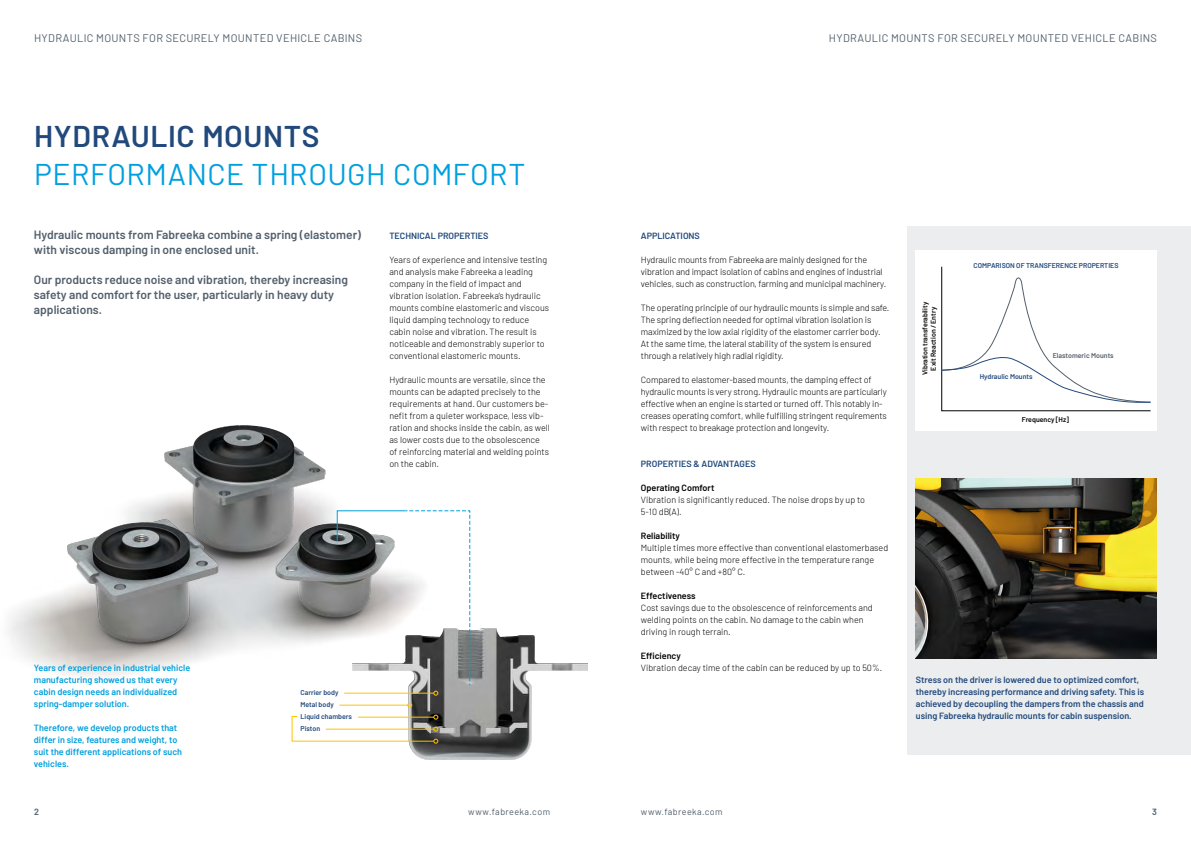
<style>
.page{position:relative;width:1191px;height:842px;background:#fff}
.page>*{position:absolute;margin:0;border:0;box-sizing:border-box;transform-origin:0 0}
.t1{font:30px "Barlow";letter-spacing:.015em;color:#00a0de}
.t2{font:600 30px "Barlow";letter-spacing:.02em;color:#21497c}
.t3{font:600 12px/15px "Barlow";color:#525f6b}
.t4{font:11px "Barlow";letter-spacing:.025em;color:#525f6b}
.t5{font:300 9px/12px "Barlow";letter-spacing:-.01em;color:#000}
.t6{font:600 9px/12px "Barlow";color:#21497c}
.t7{font:600 9px/12px "Barlow";color:#00a0de}
.t8{font:600 9px "Barlow";color:#000}
.t9{font:9px "Barlow";letter-spacing:.045em;color:#525f6b}
.t10{font:600 9px "Barlow";color:#525f6b}
.t11{font:600 7px/12px "Barlow";color:#21497c}
.t12{font:600 7px/8.4px "Barlow";color:#000;text-align:center}
.t13{font:600 7px "Barlow";color:#525f6b}
</style>
<div class="page">
<img style="left:352px;top:629px;width:235px;height:130px">
<img style="left:8px;top:590px;width:305px;height:86px">
<img style="left:67px;top:426px;width:269px;height:216px">
<div style="left:907px;top:227px;width:284px;height:528px;background:#ebedef"></div>
<img style="left:916px;top:479px;width:241px;height:180px">
<svg style="left:336px;top:510px;width:135px;height:186px"></svg>
<hr style="left:339px;top:705px;width:69px;height:1px;background:#fdc300">
<svg style="left:407px;top:703px;width:5px;height:5px"></svg>
<svg style="left:291px;top:715px;width:147px;height:29px"></svg>
<div style="left:916px;top:251px;width:241px;height:180px;background:#fff"></div>
<svg style="left:941px;top:266px;width:210px;height:145px"></svg>
<p class="t4" style="left:34px;top:30px;width:330px">HYDRAULIC MOUNTS FOR SECURELY MOUNTED VEHICLE CABINS</p>
<p class="t4" style="left:829px;top:30px;width:330px">HYDRAULIC MOUNTS FOR SECURELY MOUNTED VEHICLE CABINS</p>
<h1 class="t2" style="left:34px;top:114px;width:287px">HYDRAULIC MOUNTS</h1>
<h1 class="t1" style="left:34px;top:152px;width:493px">PERFORMANCE THROUGH COMFORT</h1>
<h2 class="t3" style="left:34px;top:226px;width:328px">Hydraulic mounts from Fabreeka combine a spring (elastomer) with viscous damping in one enclosed unit.</h2>
<h2 class="t3" style="left:34px;top:271px;width:316px">Our products reduce noise and vibration, thereby increasing safety and comfort for the user, particularly in heavy duty applications.</h2>
<p class="t6" style="left:389px;top:229px;width:101px">TECHNICAL PROPERTIES</p>
<p class="t5" style="left:389px;top:253px;width:161px">Years of experience and intensive testing and analysis make Fabreeka a leading company in the field of impact and vibration isolation. Fabreeka’s hydraulic mounts combine elastomeric and viscous liquid damping technology to reduce cabin noise and vibration. The result is noticeable and demonstrably superior to conventional elastomeric mounts.</p>
<p class="t5" style="left:389px;top:373px;width:162px">Hydraulic mounts are versatile, since the mounts can be adapted precisely to the requirements at hand. Our customers be&shy;nefit from a quieter workspace, less vib&shy;ration and shocks inside the cabin, as well as lower costs due to the obsolescence of reinforcing material and welding points on the cabin.</p>
<p class="t7" style="left:34px;top:661px;width:158px">Years of experience in industrial vehicle manufacturing showed us that every cabin design needs an individualized spring-damper solution.</p>
<p class="t7" style="left:34px;top:721px;width:150px">Therefore, we develop products that differ in size, features and weight, to suit the different applications of such vehicles.</p>
<p class="t11" style="left:300px;top:686px;width:53px">Carrier body<br>Metal body<br>Liquid chambers<br>Piston</p>
<p class="t6" style="left:641px;top:229px;width:61px">APPLICATIONS</p>
<p class="t5" style="left:641px;top:253px;width:247px">Hydraulic mounts from Fabreeka are mainly designed for the vibration and impact isolation of cabins and engines of industrial vehicles, such as construction, farming and municipal machinery.</p>
<p class="t5" style="left:641px;top:301px;width:250px">The operating principle of our hydraulic mounts is simple and safe.<br>The spring deflection needed for optimal vibration isolation is maximized by the low axial rigidity of the elastomer carrier body.<br>At the same time, the lateral stability of the system is ensured through a relatively high radial rigidity.</p>
<p class="t5" style="left:641px;top:373px;width:247px">Compared to elastomer-based mounts, the damping effect of hydraulic mounts is very strong. Hydraulic mounts are particularly effective when an engine is started or turned off. This notably in&shy;creases operating comfort, while fulfilling stringent requirements with respect to breakage protection and longevity.</p>
<p class="t6" style="left:641px;top:457px;width:116px">PROPERTIES &amp; ADVANTAGES</p>
<p class="t8" style="left:641px;top:481px;width:75px">Operating Comfort</p>
<p class="t5" style="left:641px;top:493px;width:226px">Vibration is significantly reduced. The noise drops by up to<br>5-10 dB(A).</p>
<p class="t8" style="left:641px;top:529px;width:41px">Reliability</p>
<p class="t5" style="left:641px;top:541px;width:249px">Multiple times more effective than conventional elastomerbased mounts, while being more effective in the temperature range between -40° C and +80° C.</p>
<p class="t8" style="left:641px;top:589px;width:56px">Effectiveness</p>
<p class="t5" style="left:641px;top:601px;width:233px">Cost savings due to the obsolescence of reinforcements and welding points on the cabin. No damage to the cabin when driving in rough terrain.</p>
<p class="t8" style="left:641px;top:649px;width:41px">Efficiency</p>
<p class="t5" style="left:641px;top:661px;width:243px">Vibration decay time of the cabin can be reduced by up to 50%.</p>
<p class="t12" style="left:920px;top:375px;width:75px;rotate:-90deg">Vibration transferability<br>Exit Reaction / Entry</p>
<p class="t11" style="left:973px;top:259px;width:146px">COMPARISON OF TRANSFERENCE PROPERTIES</p>
<p class="t11" style="left:979px;top:370px;width:54px">Hydraulic Mounts</p>
<p class="t13" style="left:1052px;top:350px;width:63px">Elastomeric Mounts</p>
<p class="t12" style="left:1022px;top:415px;width:49px">Frequency [Hz]</p>
<p class="t6" style="left:916px;top:673px;width:230px">Stress on the driver is lowered due to optimized comfort, thereby increasing performance and driving safety. This is achieved by decoupling the dampers from the chassis and using Fabreeka hydraulic mounts for cabin suspension.</p>
<p class="t10" style="left:34px;top:805px;width:6px">2</p>
<p class="t9" style="left:468px;top:805px;width:83px">www.fabreeka.com</p>
<p class="t9" style="left:641px;top:805px;width:83px">www.fabreeka.com</p>
<p class="t10" style="left:1152px;top:805px;width:6px">3</p>
</div>
